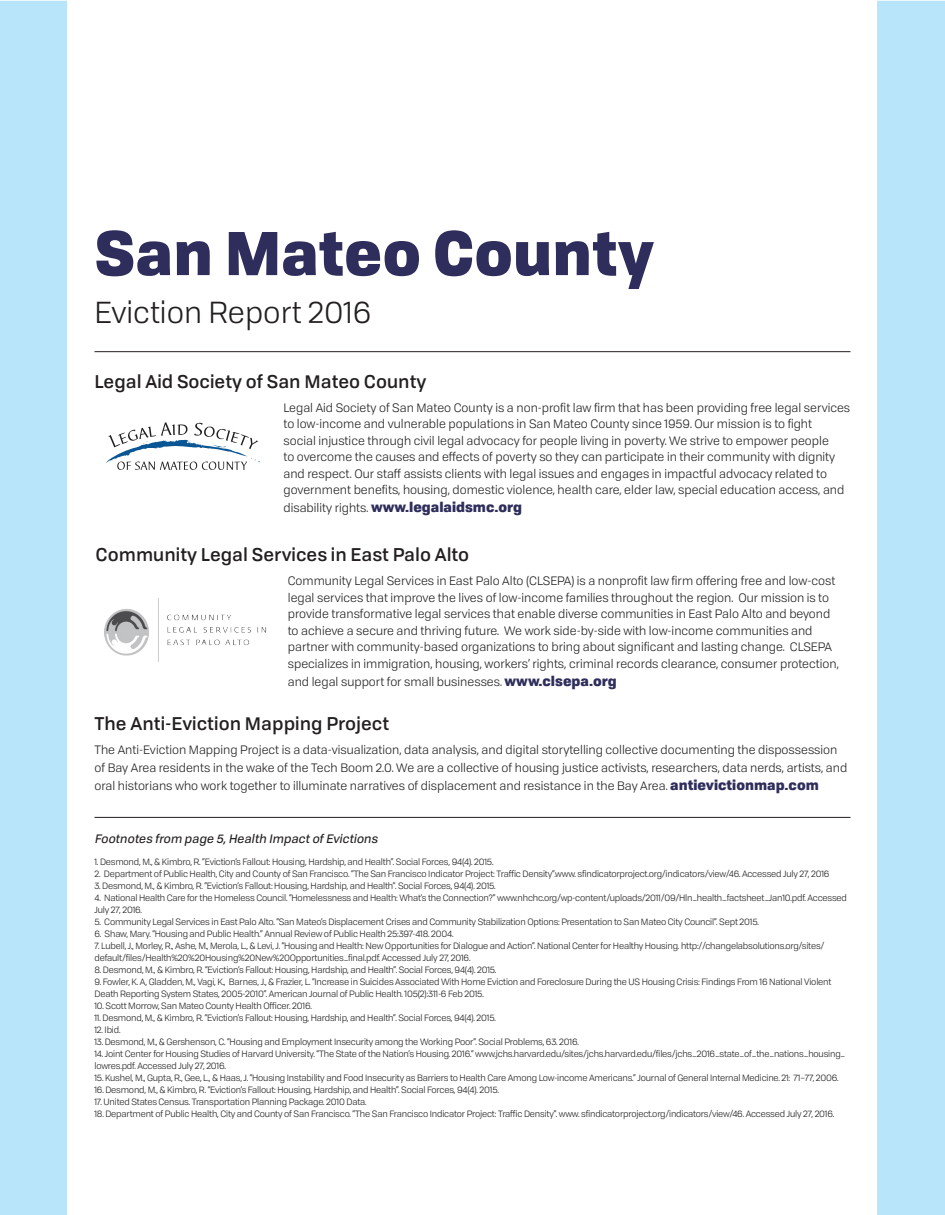
<style>
.page{position:relative;width:945px;height:1215px;background:#b9e5fa}
.page>*{position:absolute;margin:0;border:0;box-sizing:border-box;transform-origin:0 0}
.t1{font:900 60px "Tofino";color:#2e2d5b}
.t2{font:30px "Tofino";color:#231f20}
.t3{font:500 18px "Tofino";color:#231f20}
.t4{font:900 13.5px "Tofino";color:#2e2d5b}
.t5{font:12px/16.5px "Tofino";color:#231f20}
.t6{font:italic 12px "Tofino";color:#231f20}
.t7{font:9px/12px "Tofino";letter-spacing:-.02em;color:#231f20}
.s1{font-weight:400;font-size:12px;color:#231f20}
.s2{font-weight:900;font-size:13.5px;color:#2e2d5b}
</style>
<div class="page">
<div style="left:68px;top:0;width:810px;height:1215px;background:#fff"></div>
<hr style="left:94px;top:817px;width:756px;height:1px;background:#231f20">
<svg style="left:106px;top:422px;width:154px;height:48px"></svg>
<img style="left:104px;top:599px;width:162px;height:63px">
<hr style="left:94px;top:351px;width:756px;height:1px;background:#231f20">
<h1 class="t1" style="left:94px;top:202px;width:561px">San Mateo County</h1>
<h2 class="t2" style="left:94px;top:290px;width:279px">Eviction Report 2016</h2>
<h3 class="t3" style="left:94px;top:367px;width:334px">Legal Aid Society of San Mateo County</h3>
<p class="t5" style="left:284px;top:399px;width:568px">Legal Aid Society of San Mateo County is a non-profit law firm that has been providing free legal services to low-income and vulnerable populations in San Mateo County since 1959. Our mission is to fight<br>social injustice through civil legal advocacy for people living in poverty. We strive to empower people<br>to overcome the causes and effects of poverty so they can participate in their community with dignity and respect. Our staff assists clients with legal issues and engages in impactful advocacy related to government benefits, housing, domestic violence, health care, elder law, special education access, and</p>
<h3 class="t4" style="left:284px;top:496px;width:240px"><span class="s1">disability rights.</span> www.legalaidsmc.org</h3>
<h3 class="t3" style="left:96px;top:541px;width:375px">Community Legal Services in East Palo Alto</h3>
<p class="t5" style="left:288px;top:572px;width:553px">Community Legal Services in East Palo Alto (CLSEPA) is a nonprofit law firm offering free and low-cost legal services that improve the lives of low-income families throughout the region. Our mission is to provide transformative legal services that enable diverse communities in East Palo Alto and beyond to achieve a secure and thriving future. We work side-by-side with low-income communities and partner with community-based organizations to bring about significant and lasting change. CLSEPA specializes in immigration, housing, workers’ rights, criminal records clearance, consumer protection,</p>
<h3 class="t5" style="left:288px;top:673px;width:330px">and legal support for small businesses. <span class="s2">www.clsepa.org</span></h3>
<h3 class="t3" style="left:94px;top:709px;width:296px">The Anti-Eviction Mapping Project</h3>
<p class="t5" style="left:94px;top:740px;width:754px;line-height:18px">The Anti-Eviction Mapping Project is a data-visualization, data analysis, and digital storytelling collective documenting the dispossession of Bay Area residents in the wake of the Tech Boom 2.0. We are a collective of housing justice activists, researchers, data nerds, artists, and oral historians who work together to illuminate narratives of displacement and resistance in the Bay Area. <span class="s2">antievictionmap.com</span></p>
<h3 class="t6" style="left:94px;top:830px;width:288px">Footnotes from page 5,Health ImpactofEvictions</h3>
<p class="t7" style="left:94px;top:855px;width:400px">1. Desmond, M., &amp; Kimbro, R. “Eviction’s Fallout: Housing, Hardship, and Health”. Social Forces, 94(4). 2015.</p>
<p class="t7" style="left:94px;top:867px;width:737px">2. Department of Public Health, City and County of San Francisco. “The San Francisco Indicator Project: Traffic Density”.www. sfindicatorproject.org/indicators/view/46. Accessed July 27, 2016</p>
<p class="t7" style="left:94px;top:879px;width:403px">3. Desmond, M., &amp; Kimbro, R. “Eviction’s Fallout: Housing, Hardship, and Health”. Social Forces, 94(4). 2015.</p>
<p class="t7" style="left:94px;top:891px;width:754px">4. National Health Care for the Homeless Council. “Homelessness and Health: What’s the Connection?” www.nhchc.org/wp-content/uploads/2011/09/Hln_health_factsheet_Jan10.pdf. Accessed<br>July 27, 2016.</p>
<p class="t7" style="left:94px;top:915px;width:666px">5. Community Legal Services in East Palo Alto. “San Mateo’s Displacement Crises and Community Stabilization Options: Presentation to San Mateo City Council”. Sept 2015.</p>
<p class="t7" style="left:94px;top:927px;width:361px">6. Shaw, Mary. “Housing and Public Health.” Annual Review of Public Health 25:397-418. 2004.</p>
<p class="t7" style="left:94px;top:939px;width:731px">7. Lubell, J., Morley, R., Ashe, M., Merola, L., &amp; Levi, J. “Housing and Health: New Opportunities for Dialogue and Action”. National Center for Healthy Housing. http://changelabsolutions.org/sites/ default/files/Health%20%20Housing%20New%20Opportunities_final.pdf. Accessed July 27, 2016.</p>
<p class="t7" style="left:94px;top:963px;width:403px">8. Desmond, M., &amp; Kimbro, R. “Eviction’s Fallout: Housing, Hardship, and Health”. Social Forces, 94(4). 2015.</p>
<p class="t7" style="left:94px;top:975px;width:739px">9. Fowler, K. A, Gladden, M., Vagi, K., Barnes, J., &amp; Frazier, L. “Increase in Suicides Associated With Home Eviction and Foreclosure During the US Housing Crisis: Findings From 16 National Violent<br>Death Reporting System States, 2005-2010”. American Journal of Public Health. 105(2):311-6 Feb 2015.</p>
<p class="t7" style="left:94px;top:999px;width:219px">10. Scott Morrow, San Mateo County Health Officer. 2016.</p>
<p class="t7" style="left:94px;top:1011px;width:403px">11. Desmond, M., &amp; Kimbro, R. “Eviction’s Fallout: Housing, Hardship, and Health”. Social Forces, 94(4). 2015.</p>
<p class="t7" style="left:94px;top:1023px;width:28px">12. Ibid.</p>
<p class="t7" style="left:94px;top:1035px;width:486px">13. Desmond, M., &amp; Gershenson, C. “Housing and Employment Insecurity among the Working Poor”. Social Problems, 63. 2016.</p>
<p class="t7" style="left:94px;top:1047px;width:752px">14. Joint Center for Housing Studies of Harvard University. “The State of the Nation’s Housing. 2016.” www.jchs.harvard.edu/sites/jchs.harvard.edu/files/jchs_2016_state_of_the_nations_housing_ lowres.pdf. Accessed July 27, 2016.</p>
<p class="t7" style="left:94px;top:1071px;width:746px">15. Kushel, M., Gupta, R., Gee, L., &amp; Haas, J. “Housing Instability and Food Insecurity as Barriers to Health Care Among Low-income Americans.” Journal of General Internal Medicine. 21: 71–77, 2006.</p>
<p class="t7" style="left:94px;top:1083px;width:406px">16. Desmond, M., &amp; Kimbro, R. “Eviction’s Fallout: Housing, Hardship, and Health”. Social Forces, 94(4). 2015.</p>
<p class="t7" style="left:94px;top:1095px;width:274px">17. United States Census. Transportation Planning Package. 2010 Data.</p>
<p class="t7" style="left:94px;top:1107px;width:741px">18. Department of Public Health, City and County of San Francisco. “The San Francisco Indicator Project: Traffic Density”. www. sfindicatorproject.org/indicators/view/46. Accessed July 27, 2016.</p>
</div>
